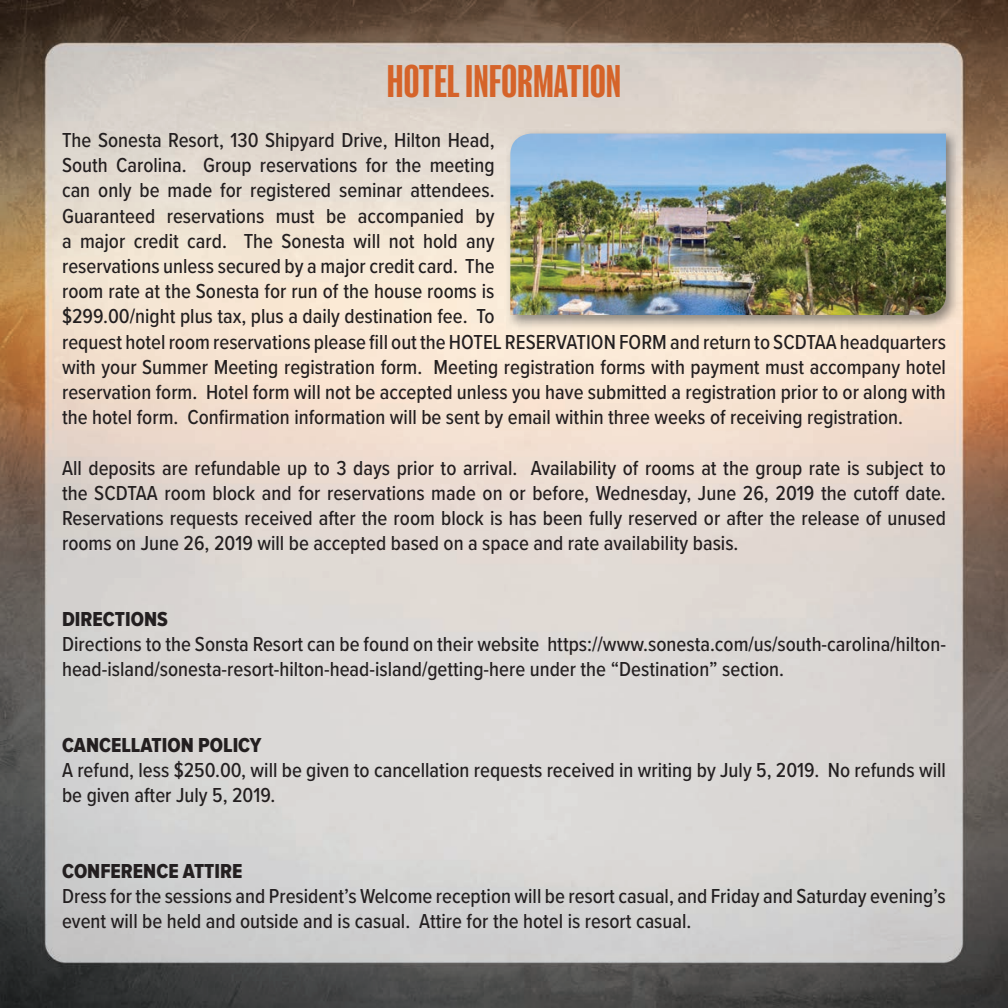
<style>
.page{position:relative;width:1008px;height:1008px;background:#fff}
.page>*{position:absolute;margin:0;border:0;box-sizing:border-box;transform-origin:0 0}
.t1{font:condensed 42px "Balboa";color:#d56329}
.t2{font:500 21px/25.2px "Proxima Nova Cond";color:#231f20}
.t3{font:21px "Proxima Nova Cond Extrabld";color:#231f20}
</style>
<div class="page">
<img style="left:0;top:0;width:1008px;height:1008px">
<img style="left:506px;top:129px;width:454px;height:201px">
<img style="left:510px;top:134px;width:436px;height:181px">
<h1 class="t1" style="left:387px;top:59px;width:236px">HOTEL INFORMATION</h1>
<p class="t2" style="left:62px;top:127px;width:885px">The Sonesta Resort, 130 Shipyard Drive, Hilton Head,<br>South Carolina. Group reservations for the meeting<br>can only be made for registered seminar attendees.<br>Guaranteed reservations must be accompanied by<br>a major credit card. The Sonesta will not hold any<br>reservations unless secured by a major credit card. The<br>room rate at the Sonesta for run of the house rooms is<br>$299.00/night plus tax, plus a daily destination fee. To<br>request hotel room reservations please fill out the HOTEL RESERVATION FORM and return to SCDTAA headquarters with your Summer Meeting registration form. Meeting registration forms with payment must accompany hotel reservation form. Hotel form will not be accepted unless you have submitted a registration prior to or along with the hotel form. Confirmation information will be sent by email within three weeks of receiving registration.</p>
<p class="t2" style="left:62px;top:454px;width:885px;text-align:justify">All deposits are refundable up to 3 days prior to arrival. Availability of rooms at the group rate is subject to the SCDTAA room block and for reservations made on or before, Wednesday, June 26, 2019 the cutoff date.<br>Reservations requests received after the room block is has been fully reserved or after the release of unused rooms on June 26, 2019 will be accepted based on a space and rate availability basis.</p>
<p class="t3" style="left:62px;top:607px;width:107px">DIRECTIONS</p>
<p class="t2" style="left:62px;top:631px;width:885px">Directions to the Sonsta Resort can be found on their website https://www.sonesta.com/us/south-carolina/hilton&shy;head-island/sonesta-resort-hilton-head-island/getting-here under the “Destination” section.</p>
<p class="t3" style="left:62px;top:733px;width:201px">CANCELLATION POLICY</p>
<p class="t2" style="left:62px;top:757px;width:885px">A refund, less $250.00, will be given to cancellation requests received in writing by July 5, 2019. No refunds will be given after July 5, 2019.</p>
<p class="t3" style="left:62px;top:859px;width:182px">CONFERENCE ATTIRE</p>
<p class="t2" style="left:62px;top:883px;width:885px">Dress for the sessions and President’s Welcome reception will be resort casual, and Friday and Saturday evening’s event will be held and outside and is casual. Attire for the hotel is resort casual.</p>
</div>
